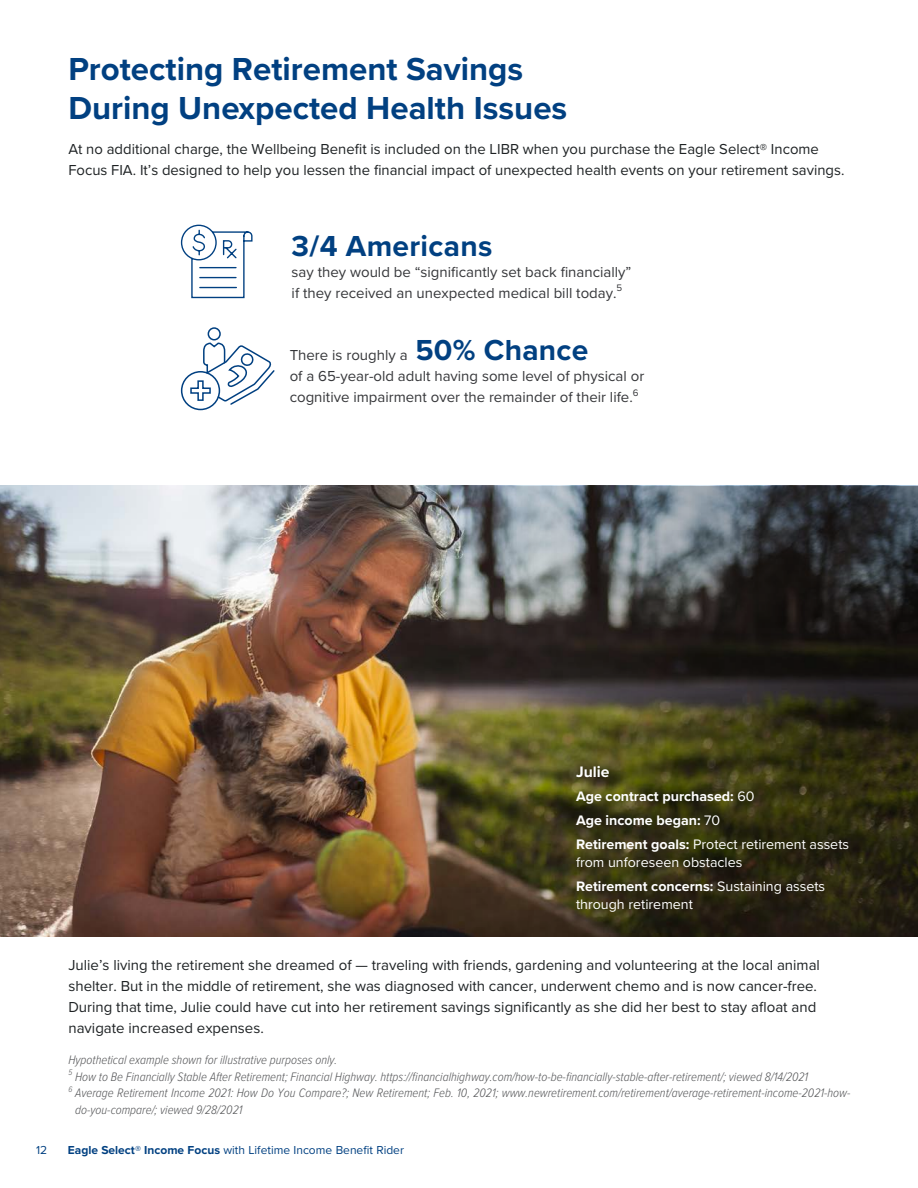
<style>
.page{position:relative;width:918px;height:1188px;background:#fff}
.page>*{position:absolute;margin:0;border:0;box-sizing:border-box;transform-origin:0 0}
.t1{font:700 33px/39px "Proxima Nova";color:#014081}
.t2{font:700 30px "Proxima Nova";letter-spacing:.01em;color:#014081}
.t3{font:700 15.75px "Proxima Nova";color:#fff}
.t4{font:15px/21px "Proxima Nova";color:#1e2224}
.t5{font:15px/21px "Proxima Nova";color:#36373a}
.t6{font:700 14.25px/24px "Proxima Nova";color:#fff}
.t7{font:14.25px/24px "Proxima Nova";color:#fff}
.t8{font:italic 300 12.75px "Proxima Nova Cond";color:#57585a}
.t9{font:12px "Proxima Nova";color:#014081}
.t10{font:9.75px "Proxima Nova";color:#36373a}
.s1{font-weight:700;font-size:30px;color:#014081}
.s2{font-weight:400}
.s3{font-weight:700}
</style>
<div class="page">
<img style="left:0;top:486px;width:290px;height:450px">
<svg style="left:190px;top:327px;width:85px;height:79px"></svg>
<div style="left:181px;top:371px;width:39px;height:39px;border:2px solid #014081;border-radius:50%"></div>
<svg style="left:181px;top:225px;width:72px;height:73px"></svg>
<img style="left:290px;top:486px;width:628px;height:450px">
<h1 class="t1" style="left:68px;top:49px;width:500px">Protecting Retirement Savings<br>During Unexpected Health Issues</h1>
<p class="t4" style="left:68px;top:137px;width:778px">At no additional charge, the Wellbeing Benefit is included on the LIBR when you purchase the Eagle Select® Income<br>Focus FIA. It’s designed to help you lessen the financial impact of unexpected health events on your retirement savings.</p>
<h2 class="t2" style="left:292px;top:224px;width:202px">3/4 Americans</h2>
<p class="t5" style="left:292px;top:261px;width:341px">say they would be “significantly set back financially” if they received an unexpected medical bill today.</p>
<p class="t10" style="left:617px;top:281px;width:7px">5</p>
<p class="t5" style="left:290px;top:344px;width:356px">There is roughly a <span class="s1">50% Chance<br></span>of a 65-year-old adult having some level of physical or cognitive impairment over the remainder of their life.</p>
<p class="t10" style="left:633px;top:385px;width:7px">6</p>
<p class="t3" style="left:576px;top:760px;width:35px">Julie</p>
<p class="t6" style="left:576px;top:784px;width:275px">Age contract purchased: <span class="s2">60<br></span>Age income began: <span class="s2">70<br></span>Retirement goals: <span class="s2">Protect retirement assets</span></p>
<p class="t7" style="left:576px;top:850px;width:251px">from unforeseen obstacles<br><span class="s3">Retirement concerns:</span> Sustaining assets</p>
<p class="t7" style="left:576px;top:892px;width:118px">through retirement</p>
<p class="t4" style="left:68px;top:954px;width:753px">Julie’s living the retirement she dreamed of — traveling with friends, gardening and volunteering at the local animal shelter. But in the middle of retirement, she was diagnosed with cancer, underwent chemo and is now cancer-free.<br>During that time, Julie could have cut into her retirement savings significantly as she did her best to stay afloat and navigate increased expenses.</p>
<p class="t8" style="left:68px;top:1051px;width:270px">Hypothetical example shown for illustrative purposes only.</p>
<p class="t8" style="left:68px;top:1067px;width:741px"><sup>5</sup> How to Be Financially Stable After Retirement; Financial Highway. https://financialhighway.com/how-to-be-financially-stable-after-retirement/; viewed 8/14/2021</p>
<p class="t8" style="left:68px;top:1084px;width:783px"><sup>6</sup> Average Retirement Income 2021: How Do You Compare?; New Retirement; Feb. 10, 2021; www.newretirement.com/retirement/average-retirement-income-2021-how-</p>
<p class="t8" style="left:75px;top:1100px;width:169px">do-you-compare/; viewed 9/28/2021</p>
<p class="t9" style="left:36px;top:1141px;width:13px">12</p>
<p class="t9" style="left:68px;top:1141px;width:338px"><span class="s3">Eagle Select</span>® <span class="s3">Income Focus</span> with Lifetime Income Benefit Rider</p>
</div>
